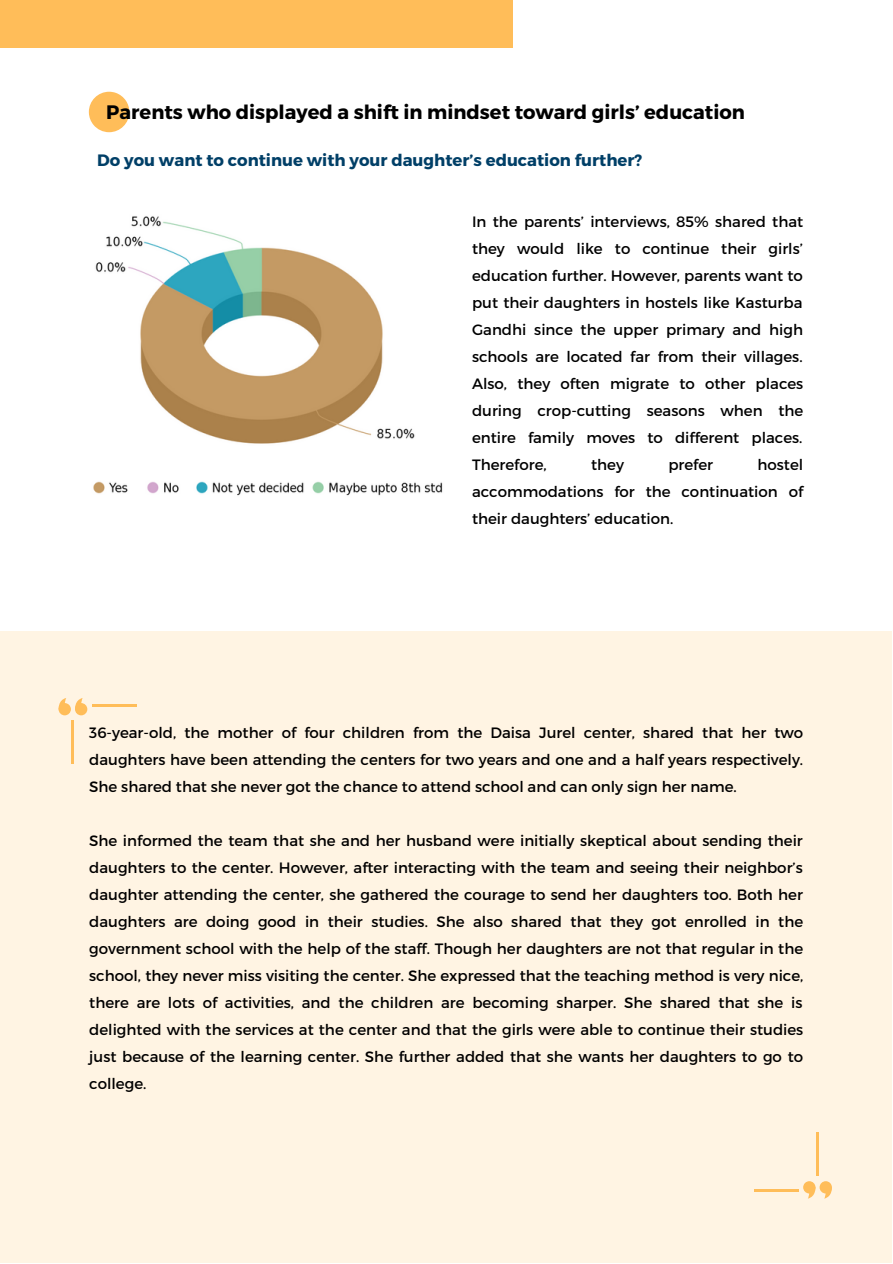
<style>
.page{position:relative;width:893px;height:1264px;background:#fff}
.page>*{position:absolute;margin:0;border:0;box-sizing:border-box;transform-origin:0 0}
.t1{font:700 19.5px "Montserrat";color:#000}
.t2{font:700 16.5px "Montserrat";color:#003f67}
.t3{font:15px/27px "Montserrat";color:#000;text-align:justify}
</style>
<div class="page">
<div style="left:0;top:0;width:512px;height:47px;background:#ffbd59"></div>
<svg style="left:89px;top:92px;width:40px;height:40px"></svg>
<img style="left:93px;top:216px;width:350px;height:280px">
<div style="left:0;top:631px;width:891px;height:631px;background:#fff4e3"></div>
<div style="left:75px;top:703px;width:12px;height:12px;background:#ffbd59;border-radius:50%"></div>
<div style="left:59px;top:703px;width:12px;height:12px;background:#ffbd59;border-radius:50%"></div>
<svg style="left:58px;top:698px;width:30px;height:11px"></svg>
<hr style="left:72px;top:720px;width:2px;height:44px;background:#ffbd59">
<hr style="left:92px;top:704px;width:44px;height:3px;background:#ffbd59">
<div style="left:803px;top:1181px;width:12px;height:12px;background:#ffbd59;border-radius:50%"></div>
<div style="left:819px;top:1181px;width:12px;height:12px;background:#ffbd59;border-radius:50%"></div>
<svg style="left:803px;top:1186px;width:29px;height:12px"></svg>
<hr style="left:816px;top:1132px;width:2px;height:44px;background:#ffbd59">
<hr style="left:754px;top:1189px;width:44px;height:2px;background:#ffbd59">
<p class="t1" style="left:106px;top:99px;width:640px">Parents who displayed a shift in mindset toward girls’ education</p>
<p class="t2" style="left:97px;top:149px;width:546px">Do you want to continue with your daughter’s education further?</p>
<p class="t3" style="left:472px;top:208px;width:333px">In the parents’ interviews, 85% shared that they would like to continue their girls’ education further. However, parents want to put their daughters in hostels like Kasturba Gandhi since the upper primary and high schools are located far from their villages.<br>Also, they often migrate to other places during crop-cutting seasons when the entire family moves to different places.<br>Therefore,</p>
<p class="t3" style="left:591px;top:450px;width:34px">they</p>
<p class="t3" style="left:668px;top:450px;width:46px">prefer</p>
<p class="t3" style="left:472px;top:450px;width:333px;text-indent:285px">hostel accommodations for the continuation of their daughters’ education.</p>
<p class="t3" style="left:89px;top:718px;width:715px">36-year-old, the mother of four children from the Daisa Jurel center, shared that her two daughters have been attending the centers for two years and one and a half years respectively.<br>She shared that she never got the chance to attend school and can only sign her name.</p>
<p class="t3" style="left:89px;top:826px;width:715px">She informed the team that she and her husband were initially skeptical about sending their daughters to the center. However, after interacting with the team and seeing their neighbor’s daughter attending the center, she gathered the courage to send her daughters too. Both her daughters are doing good in their studies. She also shared that they got enrolled in the government school with the help of the staff. Though her daughters are not that regular in the school, they never miss visiting the center. She expressed that the teaching method is very nice, there are lots of activities, and the children are becoming sharper. She shared that she is delighted with the services at the center and that the girls were able to continue their studies just because of the learning center. She further added that she wants her daughters to go to college.</p>
</div>
